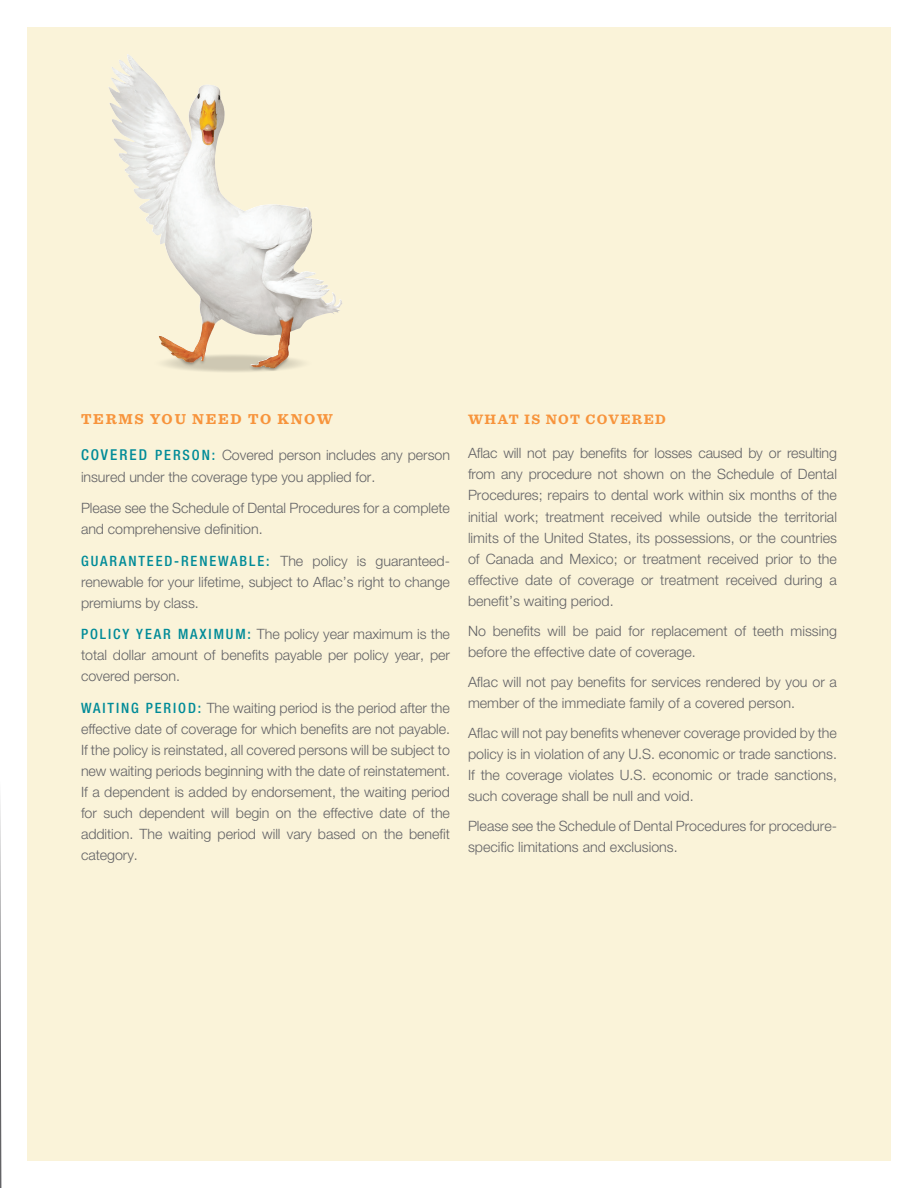
<style>
.page{position:relative;width:918px;height:1188px;background:#fff}
.page>*{position:absolute;margin:0;border:0;box-sizing:border-box;transform-origin:0 0}
.t1{font:700 15px "Sentinel";letter-spacing:.12em;color:#f7943c}
.t2{font:300 14.25px/21px "Helvetica Neue CELT";color:#636366}
.t3{font:700 14.25px "Sentinel";letter-spacing:.1em;color:#f7943c}
.s1{font-family:"Helvetica Neue LTCE";font-weight:500;font-stretch:condensed;font-size:15px;color:#008b98}
.s2{font-family:"Helvetica Neue LTCE";font-weight:500;font-stretch:condensed;color:#008b98}
</style>
<div class="page">
<svg style="left:0;top:799px;width:1px;height:389px"></svg>
<div style="left:27px;top:27px;width:864px;height:1134px;background:#faf3d9"></div>
<svg style="left:176px;top:368px;width:114px;height:4px"></svg>
<svg style="left:127px;top:54px;width:215px;height:314px"></svg>
<img style="left:109px;top:56px;width:93px;height:292px">
<p class="t1" style="left:81px;top:408px;width:253px">TERMS YOU NEED TO KNOW</p>
<p class="t2" style="left:81px;top:445px;width:370px"><span class="s1">COVERED</span> <span class="s2">PERSON:</span> Covered person includes any person insured under the coverage type you applied for.</p>
<p class="t2" style="left:81px;top:497px;width:371px">Please see the Schedule of Dental Procedures for a complete and comprehensive definition.</p>
<p class="t2" style="left:81px;top:550px;width:371px;text-align:justify"><span class="s2">GUARANTEED-RENEWABLE:</span> The policy is guaranteed&shy;renewable for your lifetime, subject to Aflac’s right to change premiums by class.</p>
<p class="t2" style="left:81px;top:623px;width:371px;text-align:justify"><span class="s2">POLICY YEAR MAXIMUM:</span> The policy year maximum is the total dollar amount of benefits payable per policy year, per covered person.</p>
<p class="t2" style="left:81px;top:697px;width:371px;text-align:justify"><span class="s2">WAITING PERIOD:</span> The waiting period is the period after the effective date of coverage for which benefits are not payable.<br>If the policy is reinstated, all covered persons will be subject to new waiting periods beginning with the date of reinstatement.<br>If a dependent is added by endorsement, the waiting period for such dependent will begin on the effective date of the addition. The waiting period will vary based on the benefit category.</p>
<p class="t3" style="left:468px;top:408px;width:199px">WHAT IS NOT COVERED</p>
<p class="t2" style="left:468px;top:443px;width:371px;text-align:justify">Aflac will not pay benefits for losses caused by or resulting from any procedure not shown on the Schedule of Dental Procedures; repairs to dental work within six months of the initial work; treatment received while outside the territorial limits of the United States, its possessions, or the countries of Canada and Mexico; or treatment received prior to the effective date of coverage or treatment received during a benefit’s waiting period.</p>
<p class="t2" style="left:468px;top:621px;width:371px">No benefits will be paid for replacement of teeth missing before the effective date of coverage.</p>
<p class="t2" style="left:468px;top:672px;width:371px">Aflac will not pay benefits for services rendered by you or a member of the immediate family of a covered person.</p>
<p class="t2" style="left:468px;top:723px;width:371px;text-align:justify">Aflac will not pay benefits whenever coverage provided by the policy is in violation of any U.S. economic or trade sanctions.<br>If the coverage violates U.S. economic or trade sanctions, such coverage shall be null and void.</p>
<p class="t2" style="left:468px;top:816px;width:371px">Please see the Schedule of Dental Procedures for procedure&shy;specific limitations and exclusions.</p>
</div>
